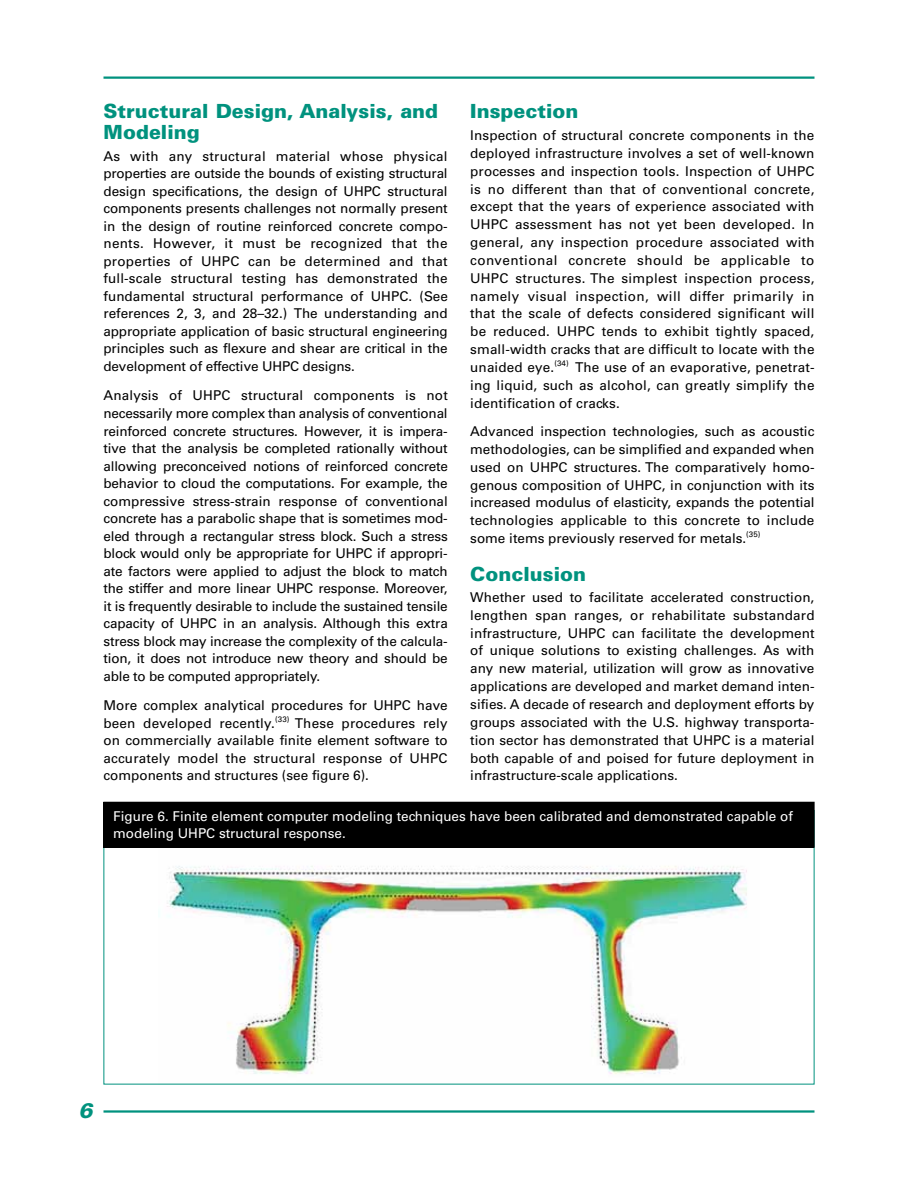
<style>
.page{position:relative;width:918px;height:1188px;background:#fff}
.page>*{position:absolute;margin:0;border:0;box-sizing:border-box;transform-origin:0 0}
.t1{font:italic 900 21px "Univers LT Std";color:#00927e}
.t2{font:900 19.5px/21px "Univers LT Std";color:#00927e}
.t3{font:13.5px/17.5px "Univers LT Std";color:#000;text-align:justify}
.t4{font:13.5px/16.5px "Univers LT Std";color:#fff}
</style>
<div class="page">
<hr style="left:104px;top:1110px;width:710px;height:3px;background:#00927e">
<hr style="left:104px;top:76px;width:710px;height:3px;background:#00927e">
<img style="left:167px;top:866px;width:580px;height:209px">
<div style="left:104px;top:802px;width:710px;height:45px;background:#000"></div>
<div style="left:104px;top:802px;width:710px;height:46px;border:1px solid #000"></div>
<h2 class="t2" style="left:104px;top:100px;width:336px">Structural Design, Analysis, and<br>Modeling</h2>
<p class="t3" style="left:104px;top:147px;width:346px">As with any structural material whose physical properties are outside the bounds of existing structural design specifications, the design of UHPC structural components presents challenges not normally present in the design of routine reinforced concrete compo&shy;nents. However, it must be recognized that the properties of UHPC can be determined and that full-scale structural testing has demonstrated the fundamental structural performance of UHPC. (See references 2, 3, and 28–32.) The understanding and appropriate application of basic structural engineering principles such as flexure and shear are critical in the development of effective UHPC designs.</p>
<p class="t3" style="left:104px;top:387px;width:346px">Analysis of UHPC structural components is not necessarily more complex than analysis of conventional reinforced concrete structures. However, it is impera&shy;tive that the analysis be completed rationally without allowing preconceived notions of reinforced concrete behavior to cloud the computations. For example, the compressive stress-strain response of conventional concrete has a parabolic shape that is sometimes mod&shy;eled through a rectangular stress block. Such a stress block would only be appropriate for UHPC if appropri&shy;ate factors were applied to adjust the block to match the stiffer and more linear UHPC response. Moreover, it is frequently desirable to include the sustained tensile capacity of UHPC in an analysis. Although this extra stress block may increase the complexity of the calcula&shy;tion, it does not introduce new theory and should be able to be computed appropriately.</p>
<p class="t3" style="left:104px;top:697px;width:346px">More complex analytical procedures for UHPC have been developed recently.<sup>(33)</sup> These procedures rely on commercially available finite element software to accurately model the structural response of UHPC components and structures (see figure 6).</p>
<h2 class="t2" style="left:470px;top:100px;width:110px">Inspection</h2>
<p class="t3" style="left:470px;top:126px;width:346px">Inspection of structural concrete components in the deployed infrastructure involves a set of well-known processes and inspection tools. Inspection of UHPC is no different than that of conventional concrete, except that the years of experience associated with UHPC assessment has not yet been developed. In general, any inspection procedure associated with conventional concrete should be applicable to UHPC structures. The simplest inspection process, namely visual inspection, will differ primarily in that the scale of defects considered significant will be reduced. UHPC tends to exhibit tightly spaced, small-width cracks that are difficult to locate with the unaided eye.<sup>(34)</sup> The use of an evaporative, penetrat&shy;ing liquid, such as alcohol, can greatly simplify the identification of cracks.</p>
<p class="t3" style="left:470px;top:422px;width:346px">Advanced inspection technologies, such as acoustic methodologies, can be simplified and expanded when used on UHPC structures. The comparatively homo&shy;genous composition of UHPC, in conjunction with its increased modulus of elasticity, expands the potential technologies applicable to this concrete to include some items previously reserved for metals.<sup>(35)</sup></p>
<h2 class="t2" style="left:470px;top:563px;width:117px">Conclusion</h2>
<p class="t3" style="left:470px;top:588px;width:346px">Whether used to facilitate accelerated construction, lengthen span ranges, or rehabilitate substandard infrastructure, UHPC can facilitate the development of unique solutions to existing challenges. As with any new material, utilization will grow as innovative applications are developed and market demand inten&shy;sifies. A decade of research and deployment efforts by groups associated with the U.S. highway transporta&shy;tion sector has demonstrated that UHPC is a material both capable of and poised for future deployment in infrastructure-scale applications.</p>
<p class="t4" style="left:113px;top:808px;width:681px">Figure 6. Finite element computer modeling techniques have been calibrated and demonstrated capable of modeling UHPC structural response.</p>
<h1 class="t1" style="left:78px;top:1097px;width:16px">6</h1>
</div>
